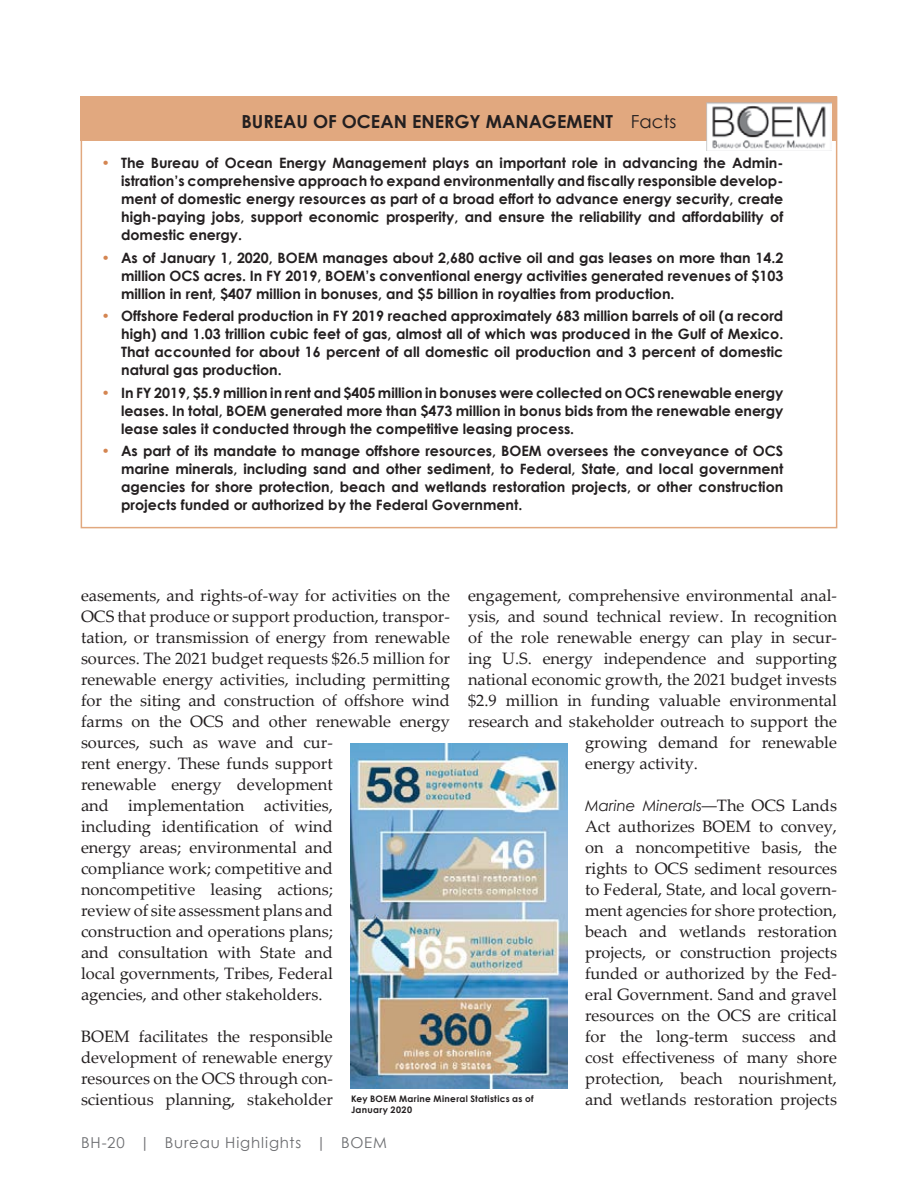
<style>
.page{position:relative;width:918px;height:1188px;background:#fff}
.page>*{position:absolute;margin:0;border:0;box-sizing:border-box;transform-origin:0 0}
.t1{font:700 18px "Century Gothic";color:#231f20}
.t2{font:16.5px/21px "Palatino Linotype";color:#231f20;text-align:justify}
.t3{font:15px "Century Gothic";letter-spacing:.055em;color:#6c6d70}
.t4{font:italic 15px "Century Gothic";color:#231f20}
.t5{font:700 14.25px/18px "Century Gothic";color:#231f20;text-align:justify}
.t6{font:700 9px/10.8px "Century Gothic";letter-spacing:.035em;color:#231f20}
.s1{font-weight:400}
.s2{color:#d48551}
.s3{font-family:"Palatino Linotype";font-style:normal;font-size:16.5px}
</style>
<div class="page">
<div style="left:81px;top:96px;width:756px;height:45px;background:#e1a87f"></div>
<img style="left:707px;top:102px;width:124px;height:49px">
<div style="left:81px;top:96px;width:756px;height:432px;border:2px solid #e1a87f"></div>
<img style="left:351px;top:743px;width:216px;height:346px">
<p class="t1" style="left:241px;top:108px;width:437px">BUREAU OF OCEAN ENERGY MANAGEMENT <span class="s1">Facts</span></p>
<p class="t5" style="left:121px;top:154px;width:664px;text-indent:-19px"><span class="s2">•</span> The Bureau of Ocean Energy Management plays an important role in advancing the Admin&shy;istration’s comprehensive approach to expand environmentally and fiscally responsible develop&shy;ment of domestic energy resources as part of a broad effort to advance energy security, create high-paying jobs, support economic prosperity, and ensure the reliability and affordability of domestic energy.</p>
<p class="t5" style="left:121px;top:248px;width:664px;text-indent:-19px"><span class="s2">•</span> As of January 1, 2020, BOEM manages about 2,680 active oil and gas leases on more than 14.2 million OCS acres. In FY 2019, BOEM’s conventional energy activities generated revenues of $103 million in rent, $407 million in bonuses, and $5 billion in royalties from production.</p>
<p class="t5" style="left:121px;top:307px;width:664px;text-indent:-19px"><span class="s2">•</span> Offshore Federal production in FY 2019 reached approximately 683 million barrels of oil (a record high) and 1.03 trillion cubic feet of gas, almost all of which was produced in the Gulf of Mexico.<br>That accounted for about 16 percent of all domestic oil production and 3 percent of domestic natural gas production.</p>
<p class="t5" style="left:121px;top:383px;width:664px;text-indent:-19px"><span class="s2">•</span> In FY 2019, $5.9 million in rent and $405 million in bonuses were collected on OCS renewable energy leases. In total, BOEM generated more than $473 million in bonus bids from the renewable energy lease sales it conducted through the competitive leasing process.</p>
<p class="t5" style="left:121px;top:442px;width:664px;text-indent:-19px"><span class="s2">•</span> As part of its mandate to manage offshore resources, BOEM oversees the conveyance of OCS marine minerals, including sand and other sediment, to Federal, State, and local government agencies for shore protection, beach and wetlands restoration projects, or other construction projects funded or authorized by the Federal Government.</p>
<p class="t2" style="left:81px;top:584px;width:371px;text-align:left">easements, and rights-of-way for activities on the OCS that produce or support production, transpor&shy;tation, or transmission of energy from renewable sources. The 2021 budget requests $26.5 million for renewable energy activities, including permitting for the siting and construction of offshore wind farms on the OCS and other renewable energy sources, such as wave and cur-<br>rent energy. These funds support<br>renewable energy development<br>and implementation activities,<br>including identification of wind<br>energy areas; environmental and<br>compliance work; competitive and noncompetitive leasing actions;<br>review of site assessment plans and<br>construction and operations plans;<br>and consultation with State and<br>local governments, Tribes, Federal<br>agencies, and other stakeholders.</p>
<p class="t2" style="left:81px;top:1025px;width:253px">BOEM facilitates the responsible development of renewable energy resources on the OCS through con&shy;scientious planning, stakeholder</p>
<p class="t2" style="left:468px;top:584px;width:370px">engagement, comprehensive environmental anal-</p>
<p class="t2" style="left:468px;top:605px;width:371px">ysis, and sound technical review. In recognition</p>
<p class="t2" style="left:468px;top:626px;width:371px">of the role renewable energy can play in secur-</p>
<p class="t2" style="left:468px;top:647px;width:370px">ing U.S. energy independence and supporting</p>
<p class="t2" style="left:468px;top:668px;width:370px">national economic growth, the 2021 budget invests</p>
<p class="t2" style="left:468px;top:689px;width:370px">$2.9 million in funding valuable environmental</p>
<p class="t2" style="left:468px;top:710px;width:371px">research and stakeholder outreach to support the</p>
<p class="t2" style="left:585px;top:731px;width:253px">growing demand for renewable</p>
<p class="t2" style="left:585px;top:752px;width:114px">energy activity.</p>
<p class="t4" style="left:585px;top:795px;width:253px">Marine Minerals—<span class="s3">The OCS Lands</span></p>
<p class="t2" style="left:585px;top:815px;width:253px">Act authorizes BOEM to convey, on a noncompetitive basis, the rights to OCS sediment resources to Federal, State, and local govern&shy;ment agencies for shore protection, beach and wetlands restoration projects, or construction projects funded or authorized by the Fed&shy;eral Government. Sand and gravel resources on the OCS are critical for the long-term success and cost effectiveness of many shore protection, beach nourishment, and wetlands restoration projects</p>
<p class="t6" style="left:351px;top:1093px;width:184px">Key BOEM Marine Mineral Statistics as of<br>January 2020</p>
<p class="t3" style="left:81px;top:1132px;width:307px">BH-20 | Bureau Highlights | BOEM</p>
</div>
